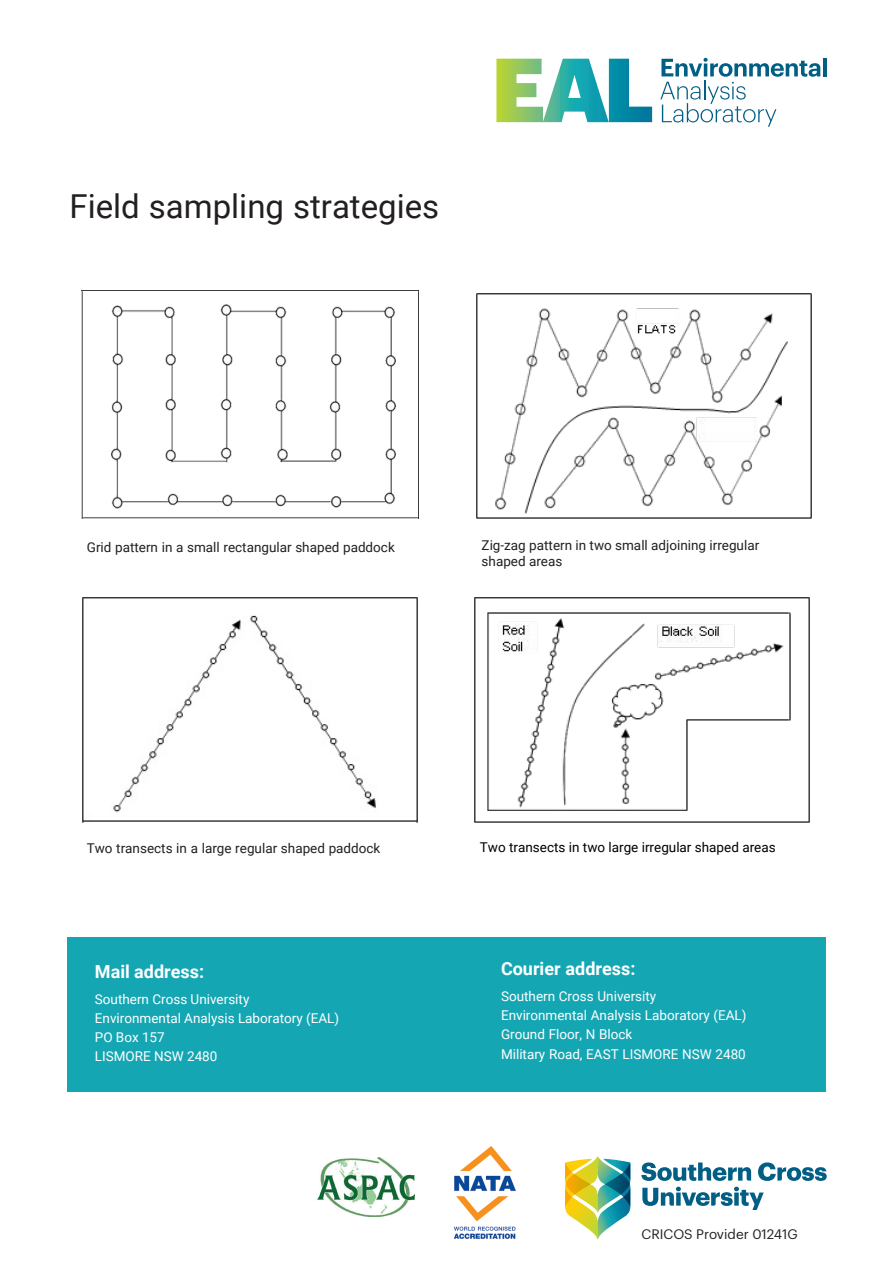
<style>
.page{position:relative;width:893px;height:1263px;background:#fff}
.page>*{position:absolute;margin:0;border:0;box-sizing:border-box;transform-origin:0 0}
._1_Body_copy_8_5_12{font:33px "Roboto";color:#231f20}
._1_Body_copy_8_5_12-2{font:700 18px "Roboto";color:#fff}
._1_Body_copy_8_5_12-3{font:13.5px/19.2px "Roboto";color:#fff}
._1_Body_copy_8_5_12-4{font:13.5px/16.2px "Roboto";color:#231f20}
._1_Body_copy_8_5_12-5{font:13.5px "Roboto";color:#000}
.Body_Text{font:13.5px "Graphik";color:#231f20}
.s1{font-style:inherit}
</style>
<div class="page">
<svg style="left:496px;top:59px;width:156px;height:63px"></svg>
<hr style="left:823px;top:58px;width:4px;height:18px;background:#015e84">
<svg style="left:660px;top:58px;width:160px;height:69px"></svg>
<img style="left:453px;top:1146px;width:63px;height:93px">
<img style="left:317px;top:1157px;width:97px;height:59px">
<svg style="left:641px;top:1162px;width:110px;height:19px"></svg>
<svg style="left:758px;top:1162px;width:69px;height:19px"></svg>
<svg style="left:642px;top:1187px;width:122px;height:23px"></svg>
<svg style="left:565px;top:1156px;width:65px;height:84px"></svg>
<div style="left:67px;top:937px;width:758px;height:154px;background:#15a6b4"></div>
<img style="left:81px;top:291px;width:338px;height:228px">
<img style="left:82px;top:597px;width:336px;height:226px">
<img style="left:476px;top:293px;width:336px;height:226px">
<img style="left:474px;top:597px;width:336px;height:226px">
<p class="_1_Body_copy_8_5_12" style="left:70px;top:184px;width:371px">Field sampling strategies</p>
<p class="_1_Body_copy_8_5_12-4" style="left:87px;top:539px;width:310px">Grid pattern in a small rectangular shaped paddock</p>
<p class="_1_Body_copy_8_5_12-4" style="left:482px;top:537px;width:279px">Zig-zag pattern in two small adjoining irregular shaped areas</p>
<p class="_1_Body_copy_8_5_12-4" style="left:87px;top:840px;width:295px"><span class="s1">T</span>wo transects in a large regular shaped paddock</p>
<p class="_1_Body_copy_8_5_12-5" style="left:480px;top:838px;width:297px">Two transects in two large irregular shaped areas</p>
<p class="_1_Body_copy_8_5_12-2" style="left:95px;top:959px;width:111px">Mail address:</p>
<p class="_1_Body_copy_8_5_12-3" style="left:95px;top:989px;width:246px">Southern Cross University<br>Environmental Analysis Laboratory (EAL)<br>PO Box 157<br>LISMORE NSW 2480</p>
<p class="_1_Body_copy_8_5_12-2" style="left:501px;top:956px;width:136px">Courier address:</p>
<p class="_1_Body_copy_8_5_12-3" style="left:501px;top:986px;width:247px">Southern Cross University<br>Environmental Analysis Laboratory (EAL)<br>Ground Floor, N Block<br>Military Road, EAST LISMORE NSW 2480</p>
<p class="Body_Text" style="left:641px;top:1224px;width:158px">CRICOS Provider 01241G</p>
</div>
